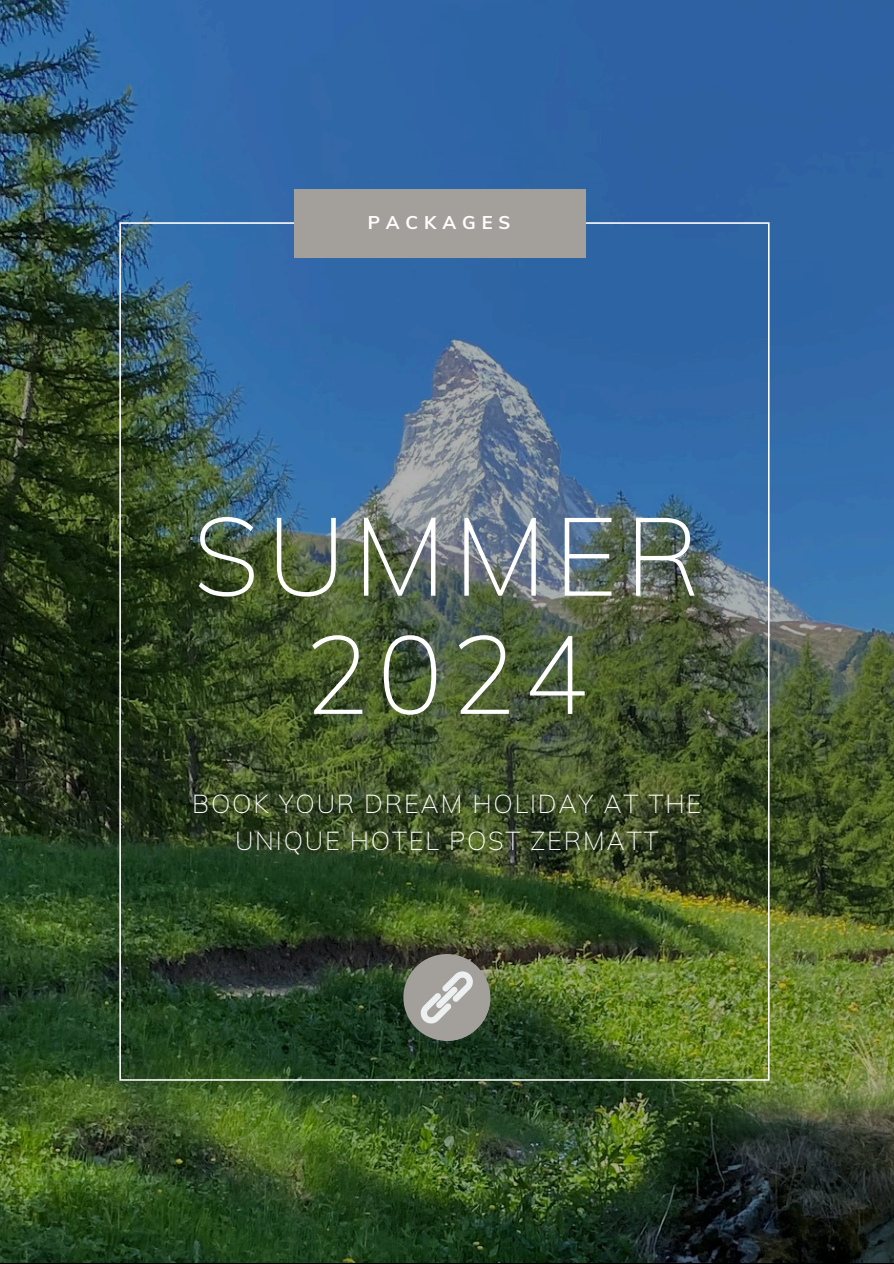
<style>
.page{position:relative;width:894px;height:1264px;background:#fff}
.page>*{position:absolute;margin:0;border:0;box-sizing:border-box;transform-origin:0 0}
.t1{font:200 109.2px/118.2px "Muli";letter-spacing:.07em;color:#fff;text-align:center}
.t2{font:200 25.5px/37.2px "Muli";letter-spacing:.07em;color:#fff;text-align:center}
.t3{font:700 18.45px "Muli";letter-spacing:.32em;color:#fff}
</style>
<div class="page">
<img style="left:0;top:0;width:893px;height:1262px">
<img style="left:119px;top:222px;width:650px;height:858px">
<div style="left:294px;top:190px;width:291px;height:67px;background:#a3a09c"></div>
<div style="left:403px;top:954px;width:87px;height:86px;background:#a3a09c;border-radius:50%"></div>
<svg style="left:419px;top:971px;width:71px;height:69px"></svg>
<h1 class="t3" style="left:367px;top:210px;width:144px">PACKAGES</h1>
<p class="t1" style="left:193px;top:495px;width:508px">SUMMER<br>2024</p>
<p class="t2" style="left:192px;top:784px;width:510px">BOOK YOUR DREAM HOLIDAY AT THE<br>UNIQUE HOTEL POST ZERMATT</p>
</div>
